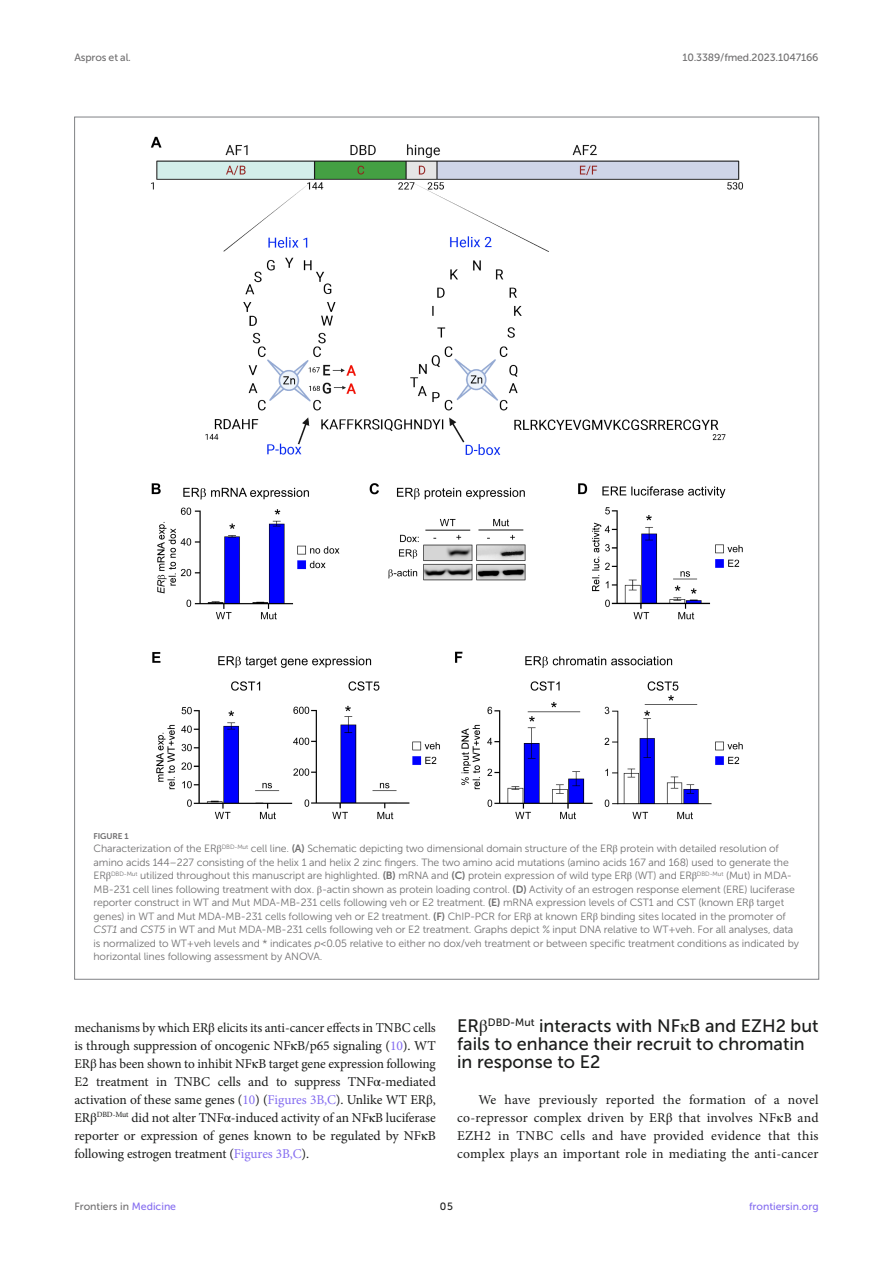
<style>
.page{position:relative;width:893px;height:1263px;background:#fff}
.page>*{position:absolute;margin:0;border:0;box-sizing:border-box;transform-origin:0 0}
.HEAD_2{font:18px/18px "Museo Sans 500";color:#1b1c1b}
.TEXT_FLUSH{font:13.5px/18px "Minion Pro";color:#1b1c1b;text-align:justify}
.FIG_LEG{font:10.5px/13.5px "Museo Sans 300";letter-spacing:-.01em;color:#706f70}
.t1{font:10.5px "Museo Sans 500";letter-spacing:-.015em;color:#706f70}
.t2{font:10.5px "Museo Sans 500";color:#856df0}
.t3{font:10.5px "Museo Sans 500";color:#1b1c1b}
.FIG_HD{font:8.25px "Museo Sans 700";letter-spacing:-.01em;color:#706f70}
.s1{font-family:"STIX General"}
.s2{font-family:"Museo Sans 700"}
.s3{font-style:italic}
.s4{color:#856df0}
</style>
<div class="page">
<img style="left:150px;top:136px;width:594px;height:684px">
<p class="t1" style="left:74px;top:51px;width:58px">Aspros et al.</p>
<p class="t1" style="left:682px;top:51px;width:138px">10.3389/fmed.2023.1047166</p>
<p class="FIG_HD" style="left:94px;top:831px;width:37px">FIGURE 1</p>
<p class="FIG_LEG" style="left:94px;top:842px;width:707px">Characterization of the ER<span class="s1">β</span><sup>DBD-Mut</sup> cell line. <span class="s2">(A)</span> Schematic depicting two dimensional domain structure of the ER<span class="s1">β</span> protein with detailed resolution of amino acids 144–227 consisting of the helix 1 and helix 2 zinc fingers. The two amino acid mutations (amino acids 167 and 168) used to generate the ER<span class="s1">β</span><sup>DBD-Mut</sup> utilized throughout this manuscript are highlighted. <span class="s2">(B)</span> mRNA and <span class="s2">(C)</span> protein expression of wild type ER<span class="s1">β</span> (WT) and ER<span class="s1">β</span><sup>DBD-Mut</sup> (Mut) in MDA-MB-231 cell lines following treatment with dox. <span class="s1">β</span>-actin shown as protein loading control. <span class="s2">(D)</span> Activity of an estrogen response element (ERE) luciferase reporter construct in WT and Mut MDA-MB-231 cells following veh or E2 treatment. <span class="s2">(E)</span> mRNA expression levels of CST1 and CST (known ER<span class="s1">β</span> target genes) in WT and Mut MDA-MB-231 cells following veh or E2 treatment. <span class="s2">(F)</span> ChIP-PCR for ER<span class="s1">β</span> at known ER<span class="s1">β</span> binding sites located in the promoter of <span class="s3">CST1</span> and <span class="s3">CST5</span> in WT and Mut MDA-MB-231 cells following veh or E2 treatment. Graphs depict % input DNA relative to WT + veh. For all analyses, data is normalized to WT + veh levels and * indicates <span class="s3">p</span> &lt; 0.05 relative to either no dox/veh treatment or between specific treatment conditions as indicated by horizontal lines following assessment by ANOVA.</p>
<p class="TEXT_FLUSH" style="left:74px;top:1019px;width:363px">mechanisms by which ER<span class="s1">β</span> elicits its anti-cancer effects in TNBC cells is through suppression of oncogenic NF<span class="s1">κ</span>B/p65 signaling (<span class="s4">10</span>). WT ER<span class="s1">β</span> has been shown to inhibit NF<span class="s1">κ</span>B target gene expression following E2 treatment in TNBC cells and to suppress TNF<span class="s1">α</span>-mediated activation of these same genes (<span class="s4">10</span>) (<span class="s4">Figures 3B,C</span>). Unlike WT ER<span class="s1">β</span>, ER<span class="s1">β</span><sup>DBD-Mut</sup> did not alter TNF<span class="s1">α</span>-induced activity of an NF<span class="s1">κ</span>B luciferase reporter or expression of genes known to be regulated by NF<span class="s1">κ</span>B following estrogen treatment (<span class="s4">Figures 3B,C</span>).</p>
<p class="HEAD_2" style="left:457px;top:1017px;width:363px">ER<span class="s1">β</span><sup>DBD-Mut</sup> interacts with NF<span class="s1">κ</span>B and EZH2 but fails to enhance their recruit to chromatin in response to E2</p>
<p class="TEXT_FLUSH" style="left:457px;top:1091px;width:363px;text-indent:21px">We have previously reported the formation of a novel co-repressor complex driven by ER<span class="s1">β</span> that involves NF<span class="s1">κ</span>B and EZH2 in TNBC cells and have provided evidence that this complex plays an important role in mediating the anti-cancer</p>
<p class="t1" style="left:74px;top:1200px;width:103px">Frontiers in <span class="s4">Medicine</span></p>
<p class="t3" style="left:440px;top:1200px;width:14px">05</p>
<p class="t2" style="left:749px;top:1200px;width:71px">frontiersin.org</p>
</div>
